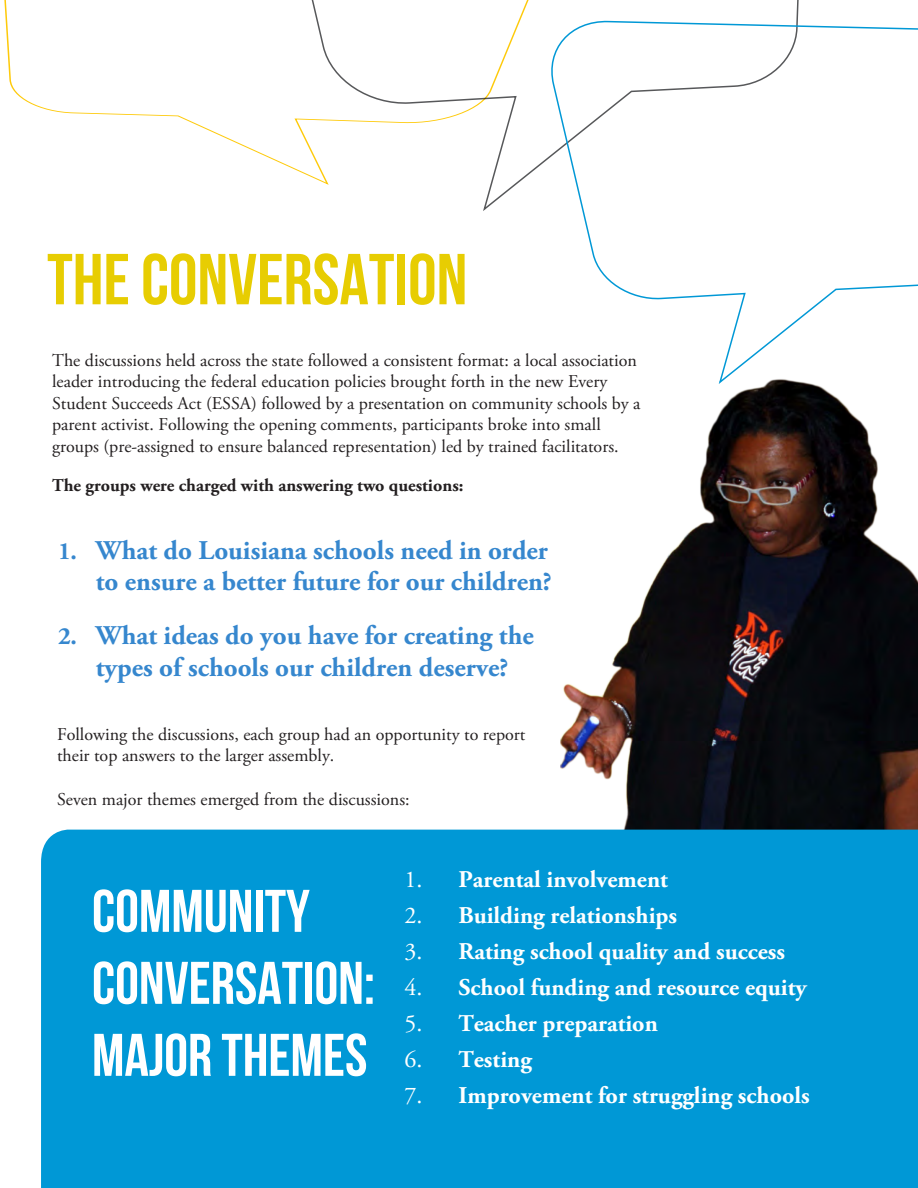
<style>
.page{position:relative;width:918px;height:1188px;background:#fff}
.page>*{position:absolute;margin:0;border:0;box-sizing:border-box;transform-origin:0 0}
.t1{font:72px "Bebas Neue";color:#e7cd02}
.t2{font:60px/72px "Bebas Neue";color:#fff}
.t3{font:700 27px/31.2px "Adobe Garamond Pro";color:#3687ce;text-align:right}
.t4{font:700 24px "Adobe Garamond Pro";color:#fff}
.body{font:18px/21.6px "Adobe Garamond Pro";color:#231f20}
.t5{font:700 18px "Adobe Garamond Pro";color:#231f20}
.s1{font-size:24.75px}
.s2{font-weight:400}
</style>
<div class="page">
<svg style="left:4px;top:0;width:265px;height:158px"></svg>
<svg style="left:269px;top:0;width:530px;height:211px"></svg>
<svg style="left:545px;top:19px;width:373px;height:353px"></svg>
<img style="left:561px;top:372px;width:357px;height:458px">
<div style="left:41px;top:830px;width:877px;height:358px;background:#0098d6"></div>
<h1 class="t1" style="left:47px;top:240px;width:422px">THE CONVERSATION</h1>
<p class="body" style="left:52px;top:350px;width:590px">The discussions held across the state followed a consistent format: a local association leader introducing the federal education policies brought forth in the new Every Student Succeeds Act (ESSA) followed by a presentation on community schools by a parent activist. Following the opening comments, participants broke into small groups (pre-assigned to ensure balanced representation) led by trained facilitators.</p>
<p class="t5" style="left:52px;top:475px;width:413px">The groups were charged with answering two questions:</p>
<p class="t3" style="left:58px;top:536px;width:495px"><span class="s1">1.</span> What do Louisiana schools need in order to ensure a better future for our children?</p>
<p class="t3" style="left:58px;top:621px;width:477px;line-height:31.8px;text-align:center"><span class="s1">2.</span> What ideas do you have for creating the types of schools our children deserve?</p>
<p class="body" style="left:57px;top:724px;width:470px">Following the discussions, each group had an opportunity to report their top answers to the larger assembly.</p>
<p class="body" style="left:57px;top:789px;width:354px">Seven major themes emerged from the discussions:</p>
<h2 class="t2" style="left:92px;top:874px;width:285px">COMMUNITY<br>CONVERSATION:<br>MAJOR THEMES</h2>
<h3 class="t4" style="left:404px;top:866px;width:265px"><span class="s2">1.</span> Parental involvement</h3>
<h3 class="t4" style="left:404px;top:902px;width:274px"><span class="s2">2.</span> Building relationships</h3>
<h3 class="t4" style="left:404px;top:938px;width:382px"><span class="s2">3.</span> Rating school quality and success</h3>
<h3 class="t4" style="left:404px;top:974px;width:404px"><span class="s2">4.</span> School funding and resource equity</h3>
<h3 class="t4" style="left:404px;top:1010px;width:255px"><span class="s2">5.</span> Teacher preparation</h3>
<h3 class="t4" style="left:404px;top:1046px;width:129px"><span class="s2">6.</span> Testing</h3>
<h3 class="t4" style="left:404px;top:1082px;width:407px"><span class="s2">7.</span> Improvement for struggling schools</h3>
</div>
